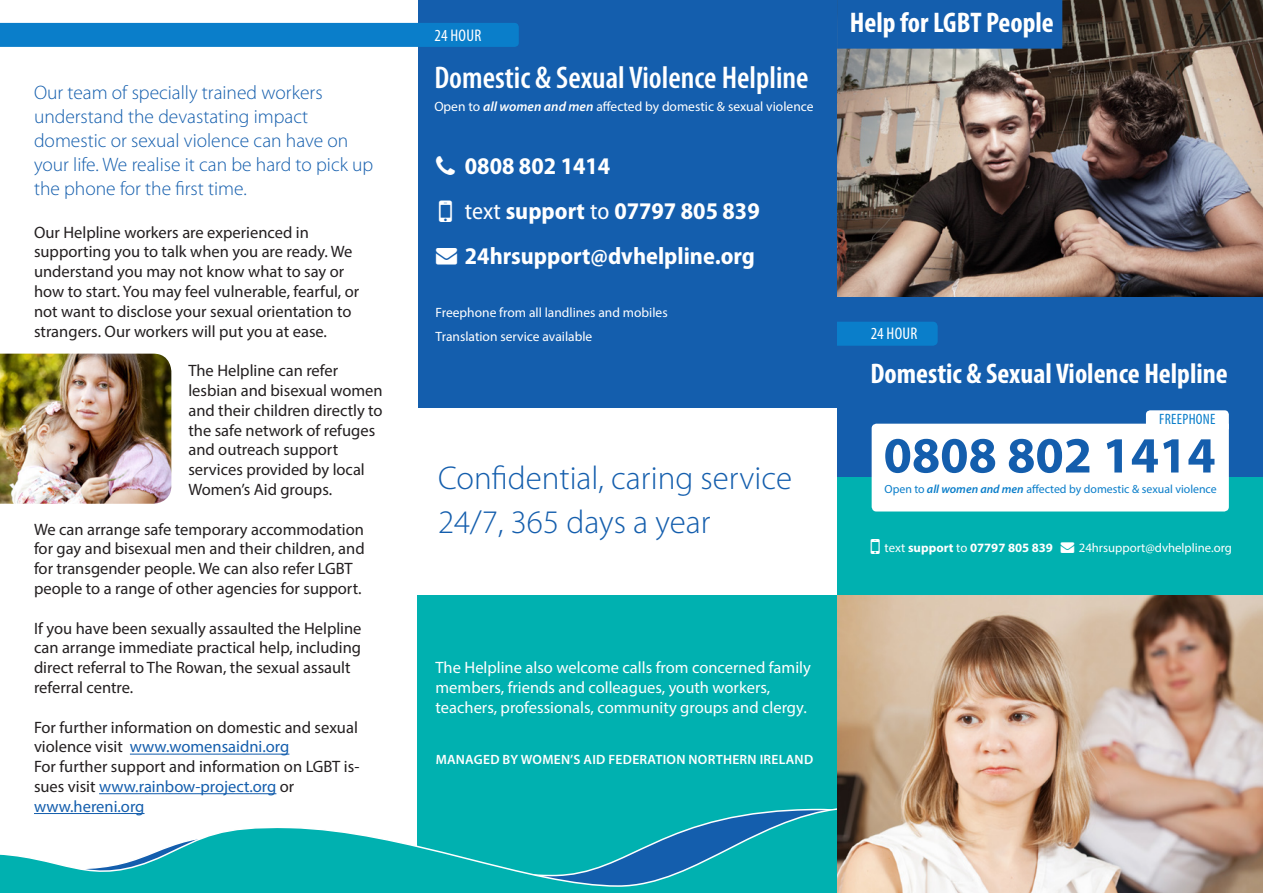
<style>
.page{position:relative;width:1263px;height:893px;background:#fff}
.page>*{position:absolute;margin:0;border:0;box-sizing:border-box;transform-origin:0 0}
.t1{font:700 51px "Myriad Pro";color:#145ead}
.t2{font:300 33px/43.5px "Myriad Pro";color:#145ead}
.t3{font:600 condensed 31.5px "Myriad Pro";color:#fff}
.block{font:700 condensed 28.5px "Myriad Pro";color:#fff}
.contact_details{font:700 semi-condensed 24px "Myriad Pro";color:#fff}
.Lead_smaller{font:300 19.5px/24px "Myriad Pro";color:#145ead}
.t4{font:condensed 16.95px "Myriad Pro";letter-spacing:.02em;color:#fff}
.t5{font:16.5px/19.8px "Myriad Pro";color:#231f20}
.t6{font:16.5px/19.8px "Myriad Pro";color:#fff}
.t7{font:16.5px "Myriad Pro";color:#145ead}
.t8{font:condensed 15px "Myriad Pro";letter-spacing:.02em;color:#0a7eca}
.t9{font:13.5px "Myriad Pro";color:#fff}
.t10{font:600 13.5px "Myriad Pro";letter-spacing:.02em;color:#fff}
.t11{font:12.75px "Myriad Pro";color:#fff}
.t12{font:700 12.75px "Myriad Pro";color:#fff}
.t13{font:11.85px "Myriad Pro";color:#0a7eca}
.s1{color:#145ead}
.s2{font-weight:600;font-style:italic}
.s3{font-weight:400}
</style>
<div class="page">
<div style="left:418px;top:595px;width:421px;height:298px;background:#00b1b0"></div>
<div style="left:418px;top:0;width:421px;height:407px;background:#145ead"></div>
<svg style="left:0;top:798px;width:838px;height:95px"></svg>
<div style="left:0;top:23px;width:519px;height:24px;background:#0a7eca"></div>
<hr style="left:130px;top:754px;width:159px;height:1px;background:#145ead">
<hr style="left:99px;top:793px;width:177px;height:1px;background:#145ead">
<hr style="left:34px;top:813px;width:111px;height:1px;background:#145ead">
<img style="left:0;top:354px;width:171px;height:150px">
<img style="left:838px;top:0;width:425px;height:297px">
<img style="left:838px;top:595px;width:425px;height:298px">
<div style="left:838px;top:297px;width:425px;height:185px;background:#145ead"></div>
<div style="left:838px;top:478px;width:425px;height:117px;background:#00b1b0"></div>
<svg style="left:872px;top:410px;width:357px;height:101px;background:#e6edf6"></svg>
<div style="left:837px;top:322px;width:101px;height:24px;background:#0a7eca"></div>
<div style="left:837px;top:0;width:225px;height:49px;background:#145ead"></div>
<p class="Lead_smaller" style="left:34px;top:80px;width:341px">Our team of specially trained workers understand the devastating impact domestic or sexual violence can have on your life. We realise it can be hard to pick up the phone for the first time.</p>
<p class="t5" style="left:34px;top:222px;width:327px">Our Helpline workers are experienced in supporting you to talk when you are ready. We understand you may not know what to say or how to start. You may feel vulnerable, fearful, or not want to disclose your sexual orientation to strangers. Our workers will put you at ease.</p>
<p class="t5" style="left:188px;top:361px;width:196px">The Helpline can refer lesbian and bisexual women and their children directly to the safe network of refuges and outreach support services provided by local<br>Women’s Aid groups.</p>
<p class="t5" style="left:34px;top:519px;width:332px">We can arrange safe temporary accommodation for gay and bisexual men and their children, and for transgender people. We can also refer LGBT people to a range of other agencies for support.</p>
<p class="t5" style="left:34px;top:618px;width:329px">If you have been sexually assaulted the Helpline can arrange immediate practical help, including direct referral to The Rowan, the sexual assault referral centre.</p>
<p class="t5" style="left:34px;top:717px;width:325px">For further information on domestic and sexual violence visit <span class="s1">www.womensaidni.org</span></p>
<p class="t5" style="left:34px;top:757px;width:327px">For further support and information on LGBT is&shy;sues visit <span class="s1">www.rainbow-project.org</span> or</p>
<p class="t7" style="left:34px;top:796px;width:112px">www.hereni.org</p>
<p class="t4" style="left:434px;top:25px;width:48px">24 HOUR</p>
<h1 class="t3" style="left:434px;top:58px;width:376px">Domestic &amp; Sexual Violence Helpline</h1>
<p class="t9" style="left:434px;top:98px;width:381px">Open to <span class="s2">all women and men</span> affected by domestic &amp; sexual violence</p>
<p class="contact_details" style="left:465px;top:150px;width:147px">0808 802 1414</p>
<p class="contact_details" style="left:465px;top:195px;width:296px"><span class="s3">text</span> support <span class="s3">to</span> 07797 805 839</p>
<p class="contact_details" style="left:465px;top:240px;width:291px">24hrsupport@dvhelpline.org</p>
<p class="t9" style="left:436px;top:304px;width:234px">Freephone from all landlines and mobiles</p>
<p class="t9" style="left:436px;top:328px;width:158px">Translation service available</p>
<p class="t2" style="left:438px;top:456px;width:356px">Confidential, caring service<br>24/7, 365 days a year</p>
<p class="block" style="left:850px;top:5px;width:205px">Help for LGBT People</p>
<p class="t4" style="left:871px;top:323px;width:48px">24 HOUR</p>
<p class="block" style="left:870px;top:356px;width:359px">Domestic &amp; Sexual Violence Helpline</p>
<p class="t8" style="left:1159px;top:410px;width:58px">FREEPHONE</p>
<p class="t1" style="left:884px;top:422px;width:333px">0808 802 1414</p>
<p class="t13" style="left:884px;top:481px;width:334px">Open to <span class="s2">all women and men</span> affected by domestic &amp; sexual violence</p>
<p class="t12" style="left:884px;top:539px;width:170px"><span class="s3">text</span> support <span class="s3">to</span> 07797 805 839</p>
<p class="t11" style="left:1061px;top:539px;width:173px">→ 24hrsupport@dvhelpline.org</p>
<p class="t6" style="left:436px;top:658px;width:377px">The Helpline also welcome calls from concerned family members, friends and colleagues, youth workers, teachers, professionals, community groups and clergy.</p>
<p class="t10" style="left:436px;top:751px;width:379px">MANAGED BY WOMEN’S AID FEDERATION NORTHERN IRELAND</p>
</div>
